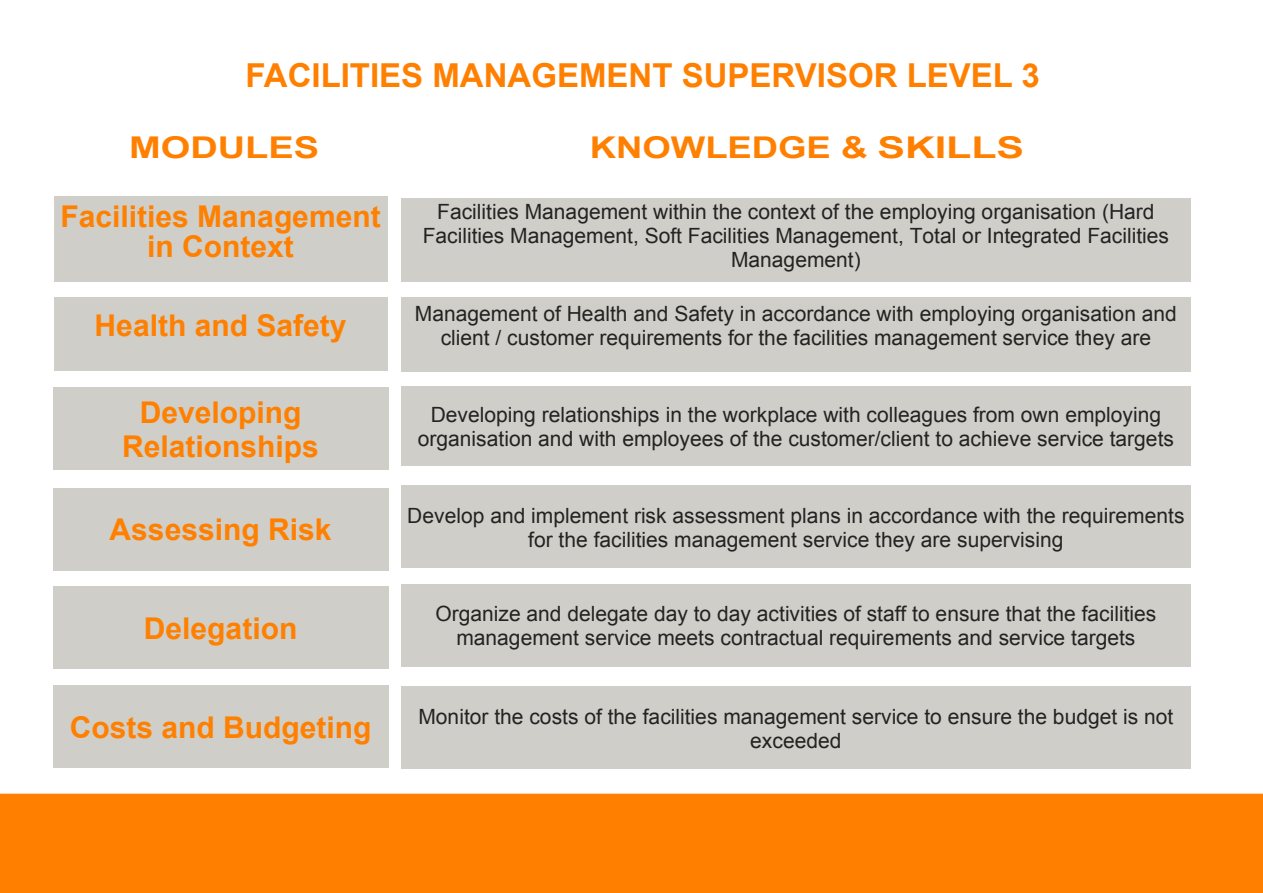
<style>
.page{position:relative;width:1263px;height:893px;background:#fff}
.page>*{position:absolute;margin:0;border:0;box-sizing:border-box;transform-origin:0 0}
.t1{font:700 33px "Arial";color:#ff8000}
.t2{font:700 30px/34.3px "Arial";color:#ff8000;text-align:center}
.t3{font:700 30px "Arial";color:#ff8000;scale:1.22 1}
.t4{font:700 30px "Arial";color:#ff8000;scale:1.27 1}
.t5{font:21px/24.2px "Arial";color:#232323;text-align:center}
</style>
<div class="page">
<div style="left:53px;top:387px;width:335px;height:82px;background:#cfcec8"></div>
<div style="left:401px;top:386px;width:790px;height:79px;background:#cfcec8"></div>
<div style="left:54px;top:197px;width:333px;height:85px;background:#cfcec8"></div>
<div style="left:401px;top:297px;width:790px;height:74px;background:#cfcec8"></div>
<div style="left:401px;top:198px;width:790px;height:84px;background:#cfcec8"></div>
<div style="left:54px;top:298px;width:333px;height:73px;background:#cfcec8"></div>
<div style="left:53px;top:488px;width:335px;height:82px;background:#cfcec8"></div>
<div style="left:53px;top:586px;width:335px;height:82px;background:#cfcec8"></div>
<div style="left:53px;top:685px;width:335px;height:82px;background:#cfcec8"></div>
<div style="left:401px;top:486px;width:790px;height:82px;background:#cfcec8"></div>
<div style="left:401px;top:584px;width:790px;height:82px;background:#cfcec8"></div>
<div style="left:401px;top:687px;width:790px;height:82px;background:#cfcec8"></div>
<div style="left:0;top:793px;width:1263px;height:100px;background:#ff8000"></div>
<h1 class="t1" style="left:245px;top:63px;width:796px">FACILITIES MANAGEMENT SUPERVISOR LEVEL 3</h1>
<h2 class="t4" style="left:129px;top:136px;width:151px">MODULES</h2>
<h2 class="t3" style="left:590px;top:136px;width:357px">KNOWLEDGE &amp; SKILLS</h2>
<h2 class="t2" style="left:60px;top:204px;width:322px;line-height:30px">Facilities Management in Context</h2>
<h2 class="t2" style="left:95px;top:311px;width:253px">Health and Safety</h2>
<p class="t5" style="left:423px;top:202px;width:748px">Facilities Management within the context of the employing organisation (Hard<br>Facilities Management, Soft Facilities Management, Total or Integrated Facilities<br>Management)</p>
<p class="t5" style="left:415px;top:303px;width:763px">Management of Health and Safety in accordance with employing organisation and client / customer requirements for the facilities management service they are</p>
<h2 class="t2" style="left:122px;top:398px;width:198px">Developing<br>Relationships</h2>
<p class="t5" style="left:418px;top:404px;width:758px">Developing relationships in the workplace with colleagues from own employing organisation and with employees of the customer/client to achieve service targets</p>
<h2 class="t2" style="left:110px;top:515px;width:223px">Assessing Risk</h2>
<h2 class="t2" style="left:144px;top:614px;width:155px">Delegation</h2>
<h2 class="t2" style="left:70px;top:713px;width:303px">Costs and Budgeting</h2>
<p class="t5" style="left:407px;top:505px;width:779px">Develop and implement risk assessment plans in accordance with the requirements for the facilities management service they are supervising</p>
<p class="t5" style="left:435px;top:604px;width:722px">Organize and delegate day to day activities of staff to ensure that the facilities management service meets contractual requirements and service targets</p>
<p class="t5" style="left:418px;top:706px;width:756px">Monitor the costs of the facilities management service to ensure the budget is not exceeded</p>
</div>
